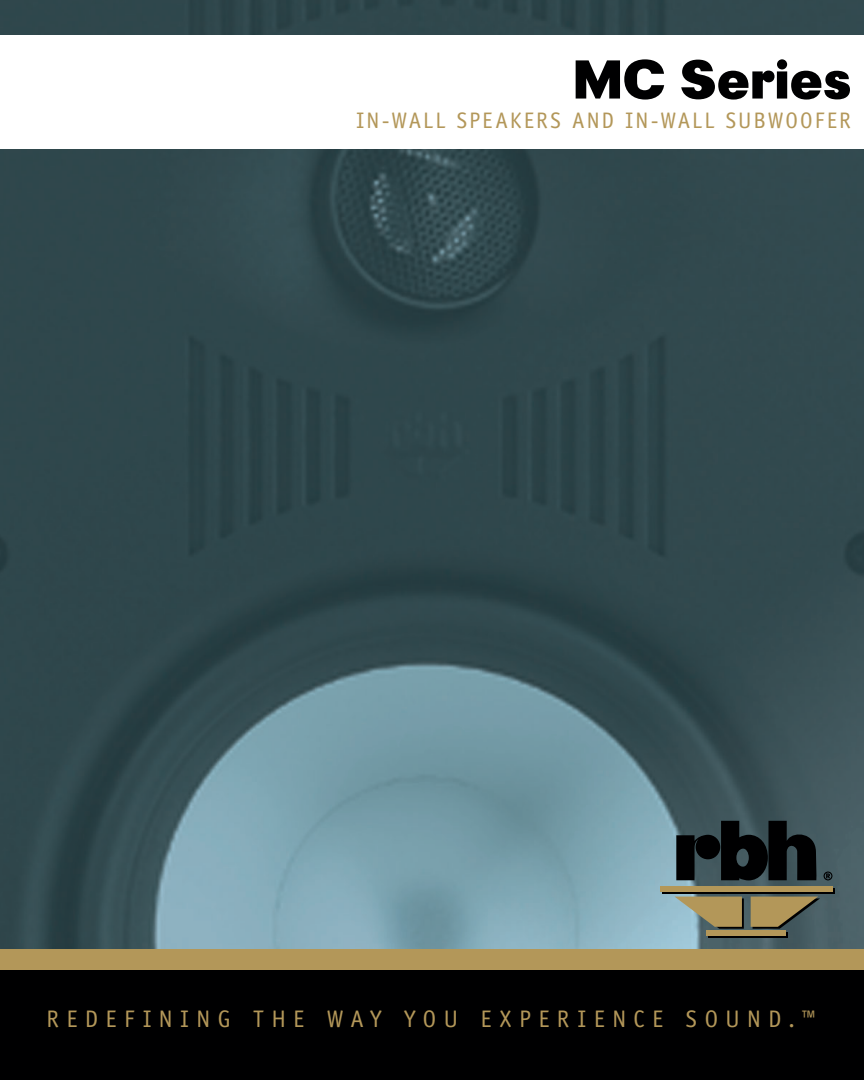
<style>
.page{position:relative;width:864px;height:1080px;background:#fff}
.page>*{position:absolute;margin:0;border:0;box-sizing:border-box;transform-origin:0 0}
.t1{font:900 54px "Plak";letter-spacing:.03em;color:#000001}
.Body_Text{font:24px "Officina Sans";letter-spacing:.31em;color:#b39759}
.t2{font:22.5px "Officina Sans";letter-spacing:.09em;color:#b39759}
</style>
<div class="page">
<img style="left:0;top:0;width:864px;height:949px">
<div style="left:662px;top:888px;width:172px;height:5px;background:#b39759"></div>
<div style="left:660px;top:886px;width:172px;height:6px;background:#b39759"></div>
<div style="left:708px;top:932px;width:80px;height:6px;background:#000001"></div>
<div style="left:707px;top:930px;width:79px;height:6px;background:#b39759"></div>
<svg style="left:751px;top:897px;width:69px;height:32px;background:#857954"></svg>
<svg style="left:675px;top:897px;width:69px;height:32px;background:#9c9673"></svg>
<svg style="left:676px;top:821px;width:141px;height:59px;background:#172022"></svg>
<svg style="left:824px;top:872px;width:8px;height:8px"></svg>
<div style="left:0;top:955px;width:864px;height:125px;background:#000001"></div>
<div style="left:0;top:35px;width:864px;height:113px;background:#fff"></div>
<div style="left:0;top:949px;width:864px;height:20px;background:#b39759"></div>
<p class="t1" style="left:574px;top:48px;width:279px">MC Series</p>
<p class="t2" style="left:356px;top:108px;width:496px">IN-WALL SPEAKERS AND IN-WALL SUBWOOFER</p>
<p class="Body_Text" style="left:46px;top:1005px;width:773px">REDEFINING THE WAY YOU EXPERIENCE SOUND.™</p>
</div>
